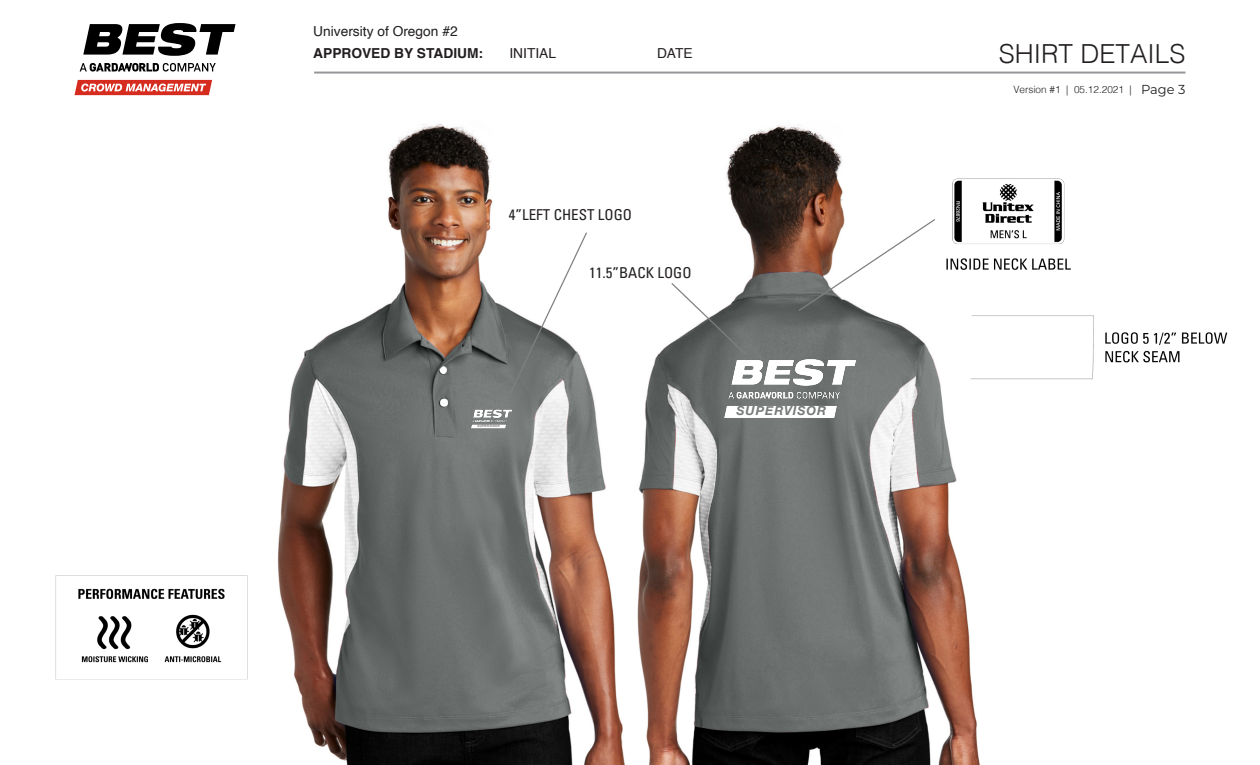
<style>
.page{position:relative;width:1260px;height:765px;background:#fff}
.page>*{position:absolute;margin:0;border:0;box-sizing:border-box;transform-origin:0 0}
.t1{font:300 26.25px "Helvetica";color:#231f20}
.t2{font:condensed 15px "Univers LT Std";color:#231f20}
.t3{font:13.75px "Helvetica";color:#231f20}
.t4{font:700 13.75px "Helvetica";color:#231f20}
.t5{font:13px "Montserrat";color:#231f20}
.t6{font:italic 700 12.5px "Helvetica Neue";letter-spacing:.075em;color:#767a79}
.t7{font:300 10px "Helvetica";color:#231f20}
.t8{font:italic 700 3.12px "Helvetica Neue";letter-spacing:.075em;color:#707473}
</style>
<div class="page">
<hr style="left:314px;top:72px;width:871px;height:2px;background:#949499">
<svg style="left:83px;top:23px;width:153px;height:33px"></svg>
<svg style="left:80px;top:63px;width:136px;height:9px"></svg>
<svg style="left:75px;top:80px;width:137px;height:15px"></svg>
<img style="left:278px;top:124px;width:347px;height:641px">
<img style="left:637px;top:124px;width:342px;height:641px">
<img style="left:55px;top:575px;width:193px;height:105px">
<img style="left:938px;top:165px;width:290px;height:330px">
<svg style="left:509px;top:232px;width:78px;height:163px"></svg>
<svg style="left:671px;top:283px;width:76px;height:72px"></svg>
<svg style="left:799px;top:219px;width:136px;height:92px"></svg>
<img style="left:470px;top:408px;width:42px;height:21px">
<img style="left:722px;top:355px;width:136px;height:67px">
<p class="t3" style="left:313px;top:21px;width:146px">University of Oregon #2</p>
<p class="t4" style="left:313px;top:42px;width:171px">APPROVED BY STADIUM:</p>
<p class="t3" style="left:510px;top:43px;width:48px">INITIAL</p>
<p class="t3" style="left:657px;top:43px;width:37px">DATE</p>
<p class="t2" style="left:509px;top:205px;width:125px">4”LEFT CHEST LOGO</p>
<p class="t2" style="left:589px;top:263px;width:104px">11.5”BACK LOGO</p>
<p class="t8" style="left:477px;top:423px;width:24px">SUPERVISOR</p>
<p class="t6" style="left:737px;top:401px;width:91px">SUPERVISOR</p>
<p class="t1" style="left:999px;top:31px;width:188px">SHIRT DETAILS</p>
<p class="t7" style="left:1013px;top:81px;width:120px">Version #1 | 05.12.2021 |</p>
<p class="t5" style="left:1141px;top:81px;width:46px">Page 3</p>
</div>
